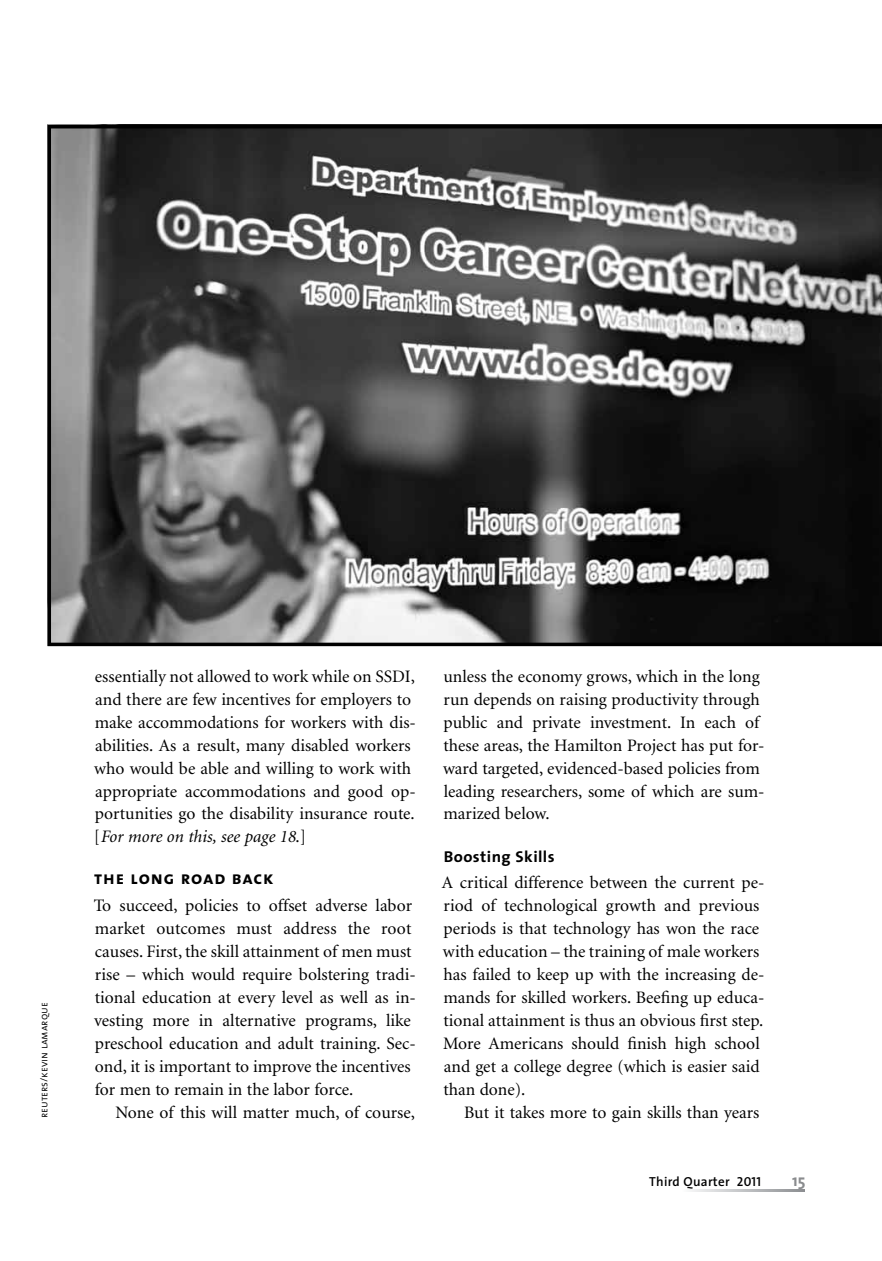
<style>
.page{position:relative;width:882px;height:1261px;background:#fff}
.page>*{position:absolute;margin:0;border:0;box-sizing:border-box;transform-origin:0 0}
.t1{font:18.38px "The Sans Bold Caps";letter-spacing:.05em;color:#000}
.t2{font:17.5px/22.9px "Minion";color:#000}
.t3{font:700 16.62px "The Sans";color:#8a8c8e}
.t4{font:700 15.75px "The Sans";letter-spacing:.025em;color:#000;scale:1.05 1}
.t5{font:600 13.12px "The Sans";letter-spacing:.02em;color:#000}
.t6{font:10.5px "The Sans Semi Light Caps";color:#000}
.s1{font-style:italic}
.s2{font-family:"The Sans Semi Bold Caps";font-weight:400}
</style>
<div class="page">
<svg style="left:690px;top:1189px;width:115px;height:2px"></svg>
<svg style="left:48px;top:125px;width:834px;height:521px;background:#515151"></svg>
<p class="t6" style="left:35px;top:1117px;width:117px;rotate:-90deg">reuters/kevin lamarque</p>
<p class="t2" style="left:94px;top:665px;width:324px">essentially not allowed to work while on SSDI, and there are few incentives for employers to make accommodations for workers with dis&shy;abilities. As a result, many disabled workers who would be able and willing to work with appropriate accommodations and good op&shy;portunities go the disability insurance route. [<span class="s1">For more on this, see page 18</span>.]</p>
<p class="t1" style="left:94px;top:862px;width:181px">the long road back</p>
<p class="t2" style="left:94px;top:894px;width:324px">To succeed, policies to offset adverse labor market outcomes must address the root causes. First, the skill attainment of men must rise – which would require bolstering tradi&shy;tional education at every level as well as in&shy;vesting more in alternative programs, like preschool education and adult training. Sec&shy;ond, it is important to improve the incentives for men to remain in the labor force.</p>
<p class="t2" style="left:115px;top:1100px;width:301px">None of this will matter much, of course,</p>
<p class="t2" style="left:443px;top:665px;width:323px">unless the economy grows, which in the long run depends on raising productivity through public and private investment. In each of these areas, the Hamilton Project has put for&shy;ward targeted, evidenced-based policies from leading researchers, some of which are sum&shy;marized below.</p>
<p class="t4" style="left:444px;top:842px;width:107px">Boosting Skills</p>
<p class="t2" style="left:442px;top:871px;width:324px">A critical difference between the current pe&shy;riod of technological growth and previous periods is that technology has won the race with education – the training of male workers has failed to keep up with the increasing de&shy;mands for skilled workers. Beefing up educa&shy;tional attainment is thus an obvious first step.<br>More Americans should finish high school and get a college degree (which is easier said than done).</p>
<p class="t2" style="left:464px;top:1100px;width:297px">But it takes more to gain skills than years</p>
<p class="t5" style="left:649px;top:1170px;width:113px">Third Quarter <span class="s2">2011</span></p>
<p class="t3" style="left:792px;top:1166px;width:15px">15</p>
</div>
